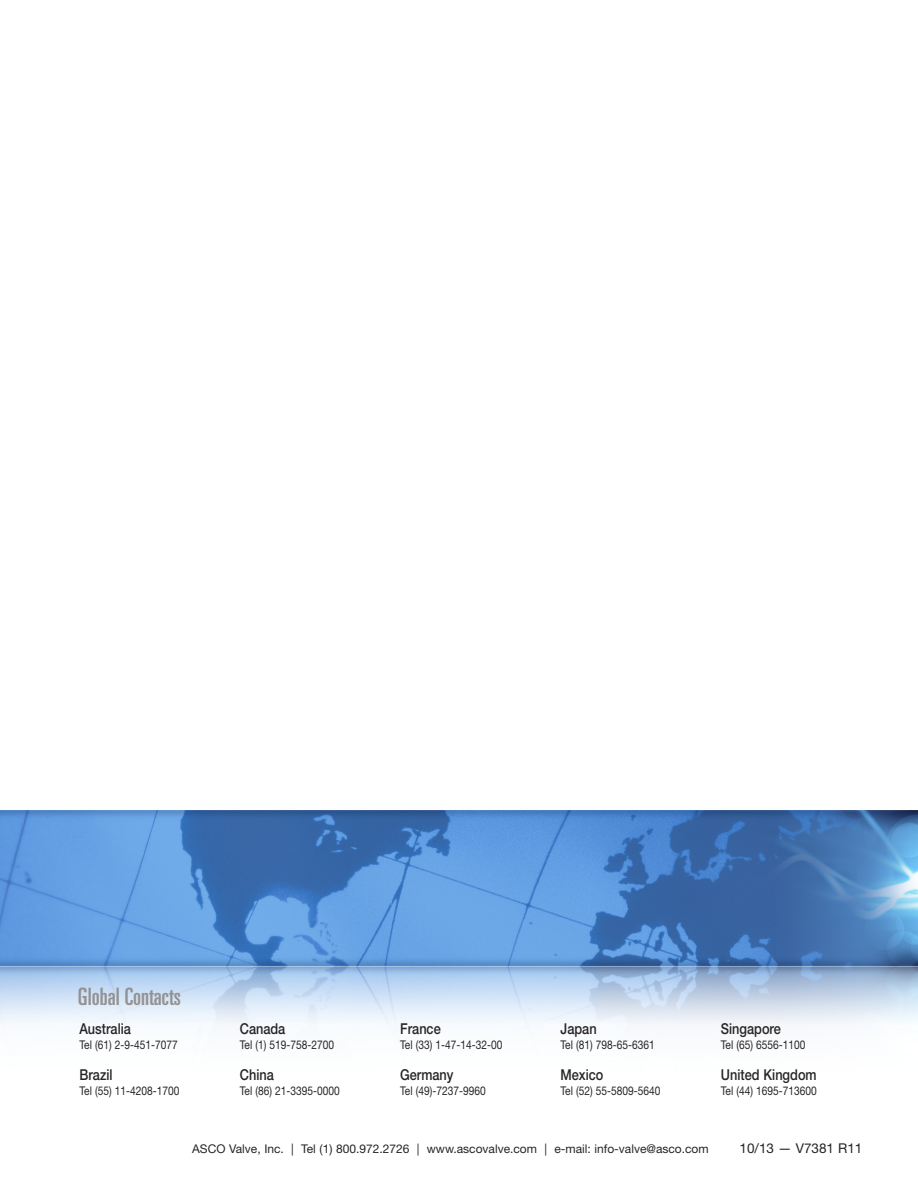
<style>
.page{position:relative;width:918px;height:1188px;background:#fff}
.page>*{position:absolute;margin:0;border:0;box-sizing:border-box;transform-origin:0 0}
.t1{font:ultra-condensed 24px "Univers";color:#939292}
.t2{font:500 15px "Helvetica Neue";color:#272425;scale:.85 1}
.t3{font:13.5px "Helvetica Neue";color:#272425}
.t4{font:12px "Helvetica Neue";color:#272425;scale:.85 1}
.t5{font:12px "Helvetica Neue";color:#272425}
</style>
<div class="page">
<img style="left:0;top:810px;width:918px;height:221px">
<h1 class="t1" style="left:78px;top:987px;width:105px">Global Contacts</h1>
<p class="t2" style="left:79px;top:1023px;width:62px">Australia</p>
<p class="t4" style="left:79px;top:1040px;width:117px">Tel (61) 2-9-451-7077</p>
<p class="t2" style="left:79px;top:1069px;width:40px">Brazil</p>
<p class="t4" style="left:79px;top:1086px;width:119px">Tel (55) 11-4208-1700</p>
<p class="t2" style="left:240px;top:1023px;width:55px">Canada</p>
<p class="t4" style="left:240px;top:1040px;width:112px">Tel (1) 519-758-2700</p>
<p class="t2" style="left:240px;top:1069px;width:42px">China</p>
<p class="t4" style="left:240px;top:1086px;width:119px">Tel (86) 21-3395-0000</p>
<p class="t2" style="left:400px;top:1023px;width:49px">France</p>
<p class="t4" style="left:400px;top:1040px;width:122px">Tel (33) 1-47-14-32-00</p>
<p class="t2" style="left:400px;top:1069px;width:64px">Germany</p>
<p class="t4" style="left:400px;top:1086px;width:102px">Tel (49)-7237-9960</p>
<p class="t2" style="left:561px;top:1023px;width:44px">Japan</p>
<p class="t4" style="left:561px;top:1040px;width:112px">Tel (81) 798-65-6361</p>
<p class="t2" style="left:561px;top:1069px;width:52px">Mexico</p>
<p class="t4" style="left:561px;top:1086px;width:119px">Tel (52) 55-5809-5640</p>
<p class="t2" style="left:721px;top:1023px;width:72px">Singapore</p>
<p class="t4" style="left:721px;top:1040px;width:101px">Tel (65) 6556-1100</p>
<p class="t2" style="left:721px;top:1069px;width:114px">United Kingdom</p>
<p class="t4" style="left:721px;top:1086px;width:114px">Tel (44) 1695-713600</p>
<p class="t5" style="left:192px;top:1144px;width:518px">ASCO Valve, Inc. | Tel (1) 800.972.2726 | www.ascovalve.com | e-mail: info-valve@asco.com</p>
<p class="t3" style="left:740px;top:1144px;width:124px">10/13 — V7381 R11</p>
</div>
